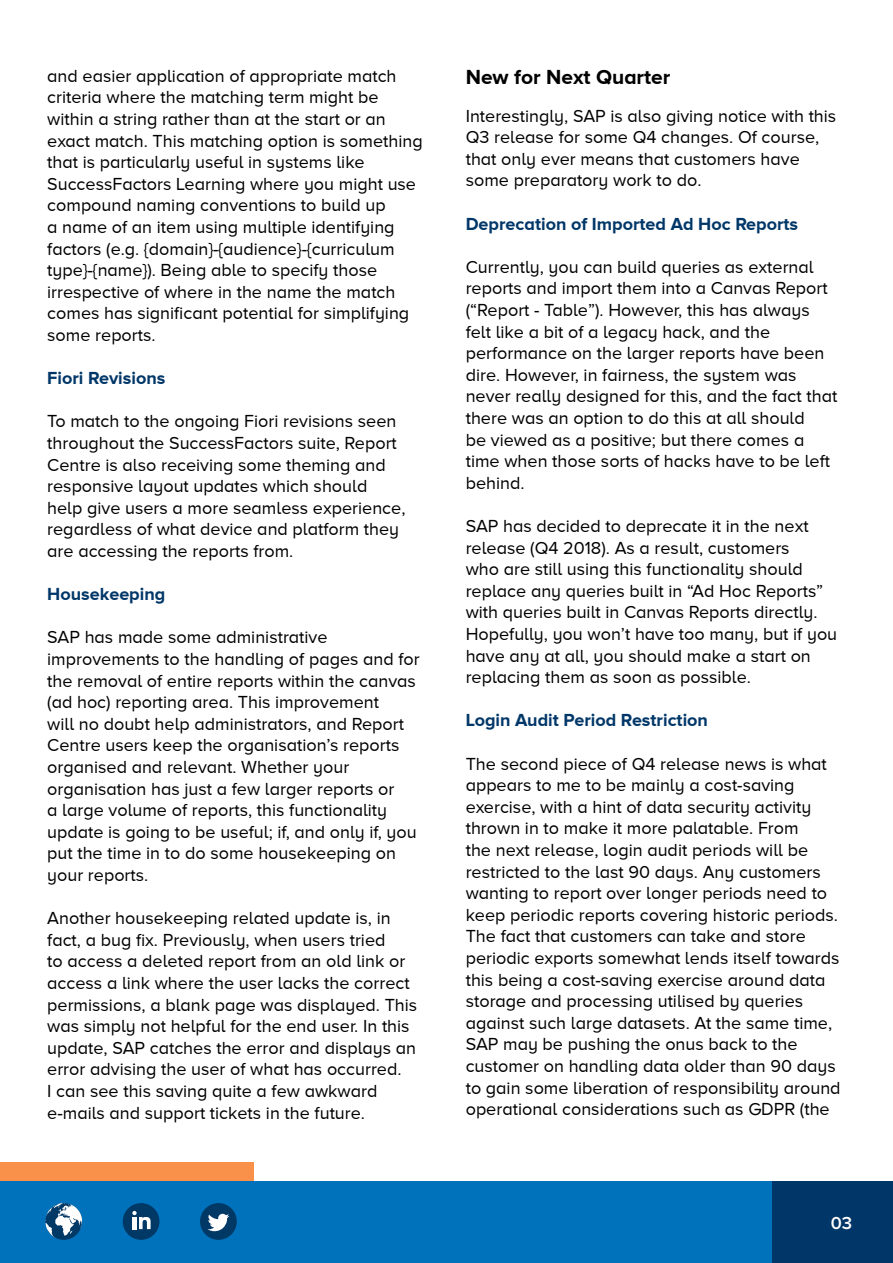
<style>
.page{position:relative;width:893px;height:1263px;background:#fff}
.page>*{position:absolute;margin:0;border:0;box-sizing:border-box;transform-origin:0 0}
.t1{font:700 21px "Proxima Nova A";color:#000}
.t2{font:18px/21.6px "Proxima Nova A";color:#000}
.t3{font:700 18px "Proxima Nova A";color:#003768}
.t4{font:600 18px "Proxima Nova";color:#fff}
</style>
<div class="page">
<div style="left:0;top:1162px;width:254px;height:101px;background:#fa914b"></div>
<div style="left:0;top:1182px;width:893px;height:81px;background:#0072bc"></div>
<div style="left:773px;top:1182px;width:120px;height:81px;background:#003768"></div>
<div style="left:123px;top:1203px;width:36px;height:37px;background:#003866;border-radius:50%"></div>
<svg style="left:132px;top:1211px;width:19px;height:18px"></svg>
<svg style="left:45px;top:1203px;width:37px;height:37px"></svg>
<svg style="left:45px;top:1203px;width:37px;height:35px"></svg>
<div style="left:200px;top:1203px;width:37px;height:37px;background:#003866;border-radius:50%"></div>
<svg style="left:208px;top:1214px;width:21px;height:17px"></svg>
<p class="t2" style="left:47px;top:65px;width:377px">and easier application of appropriate match criteria where the matching term might be within a string rather than at the start or an exact match. This matching option is something that is particularly useful in systems like SuccessFactors Learning where you might use compound naming conventions to build up<br>a name of an item using multiple identifying factors (e.g. {domain}-{audience}-{curriculum type}-{name}). Being able to specify those irrespective of where in the name the match comes has significant potential for simplifying some reports.</p>
<p class="t3" style="left:47px;top:368px;width:120px">Fiori Revisions</p>
<p class="t2" style="left:47px;top:410px;width:360px">To match to the ongoing Fiori revisions seen throughout the SuccessFactors suite, Report Centre is also receiving some theming and responsive layout updates which should help give users a more seamless experience, regardless of what device and platform they are accessing the reports from.</p>
<p class="t3" style="left:47px;top:584px;width:120px">Housekeeping</p>
<p class="t2" style="left:47px;top:626px;width:374px">SAP has made some administrative improvements to the handling of pages and for the removal of entire reports within the canvas (ad hoc) reporting area. This improvement<br>will no doubt help administrators, and Report Centre users keep the organisation’s reports organised and relevant. Whether your organisation has just a few larger reports or<br>a large volume of reports, this functionality update is going to be useful; if, and only if, you put the time in to do some housekeeping on your reports.</p>
<p class="t2" style="left:47px;top:907px;width:372px">Another housekeeping related update is, in fact, a bug fix. Previously, when users tried<br>to access a deleted report from an old link or access a link where the user lacks the correct permissions, a blank page was displayed. This was simply not helpful for the end user. In this update, SAP catches the error and displays an error advising the user of what has occurred.<br>I can see this saving quite a few awkward e-mails and support tickets in the future.</p>
<p class="t1" style="left:466px;top:65px;width:206px">New for Next Quarter</p>
<p class="t2" style="left:466px;top:104px;width:372px">Interestingly, SAP is also giving notice with this Q3 release for some Q4 changes. Of course, that only ever means that customers have some preparatory work to do.</p>
<p class="t3" style="left:466px;top:213px;width:334px">Deprecation of Imported Ad Hoc Reports</p>
<p class="t2" style="left:466px;top:256px;width:373px">Currently, you can build queries as external reports and import them into a Canvas Report (“Report - Table”). However, this has always felt like a bit of a legacy hack, and the performance on the larger reports have been dire. However, in fairness, the system was never really designed for this, and the fact that there was an option to do this at all should<br>be viewed as a positive; but there comes a time when those sorts of hacks have to be left behind.</p>
<p class="t2" style="left:466px;top:515px;width:373px">SAP has decided to deprecate it in the next release (Q4 2018). As a result, customers<br>who are still using this functionality should replace any queries built in “Ad Hoc Reports” with queries built in Canvas Reports directly.<br>Hopefully, you won’t have too many, but if you have any at all, you should make a start on replacing them as soon as possible.</p>
<p class="t3" style="left:466px;top:710px;width:244px">Login Audit Period Restriction</p>
<p class="t2" style="left:466px;top:752px;width:376px">The second piece of Q4 release news is what appears to me to be mainly a cost-saving exercise, with a hint of data security activity thrown in to make it more palatable. From<br>the next release, login audit periods will be restricted to the last 90 days. Any customers wanting to report over longer periods need to keep periodic reports covering historic periods.<br>The fact that customers can take and store periodic exports somewhat lends itself towards this being a cost-saving exercise around data storage and processing utilised by queries against such large datasets. At the same time, SAP may be pushing the onus back to the customer on handling data older than 90 days to gain some liberation of responsibility around operational considerations such as GDPR (the</p>
<p class="t4" style="left:831px;top:1214px;width:23px">03</p>
</div>
